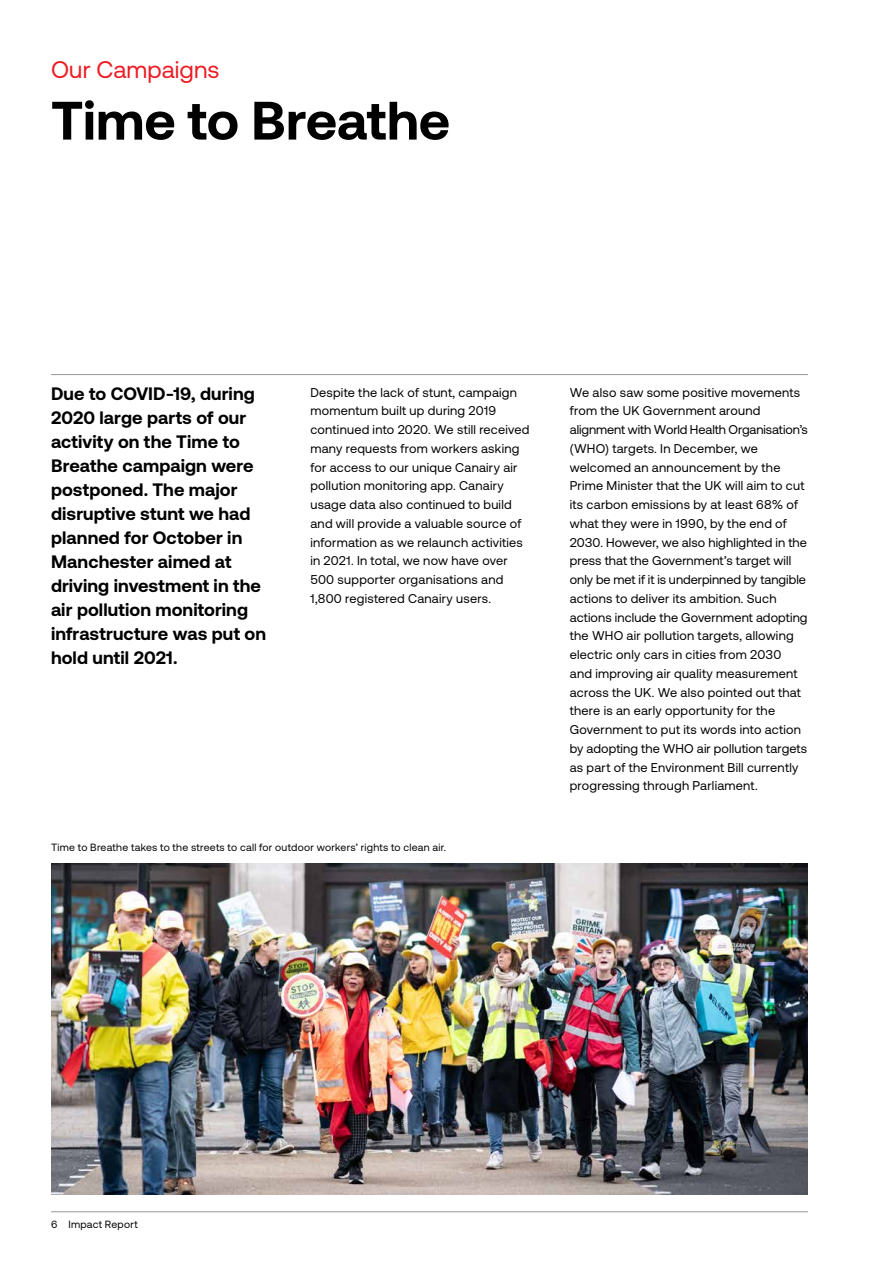
<style>
.page{position:relative;width:893px;height:1263px;background:#fff}
.page>*{position:absolute;margin:0;border:0;box-sizing:border-box;transform-origin:0 0}
.t1{font:700 54px "Aeonik";color:#000}
.t2{font:24px "Aeonik";letter-spacing:.005em;color:#ed1d24}
.t3{font:700 18px/24px "Aeonik";letter-spacing:.005em;color:#000}
.t4{font:12.75px/18.8px "Aeonik";letter-spacing:.015em;color:#000}
.t5{font:10.5px "Aeonik";letter-spacing:.025em;color:#000}
</style>
<div class="page">
<img style="left:51px;top:863px;width:757px;height:332px">
<hr style="left:51px;top:374px;width:757px;height:1px;background:#939598">
<hr style="left:51px;top:1211px;width:757px;height:1px;background:#939598">
<h2 class="t2" style="left:51px;top:56px;width:170px">Our Campaigns</h2>
<h1 class="t1" style="left:51px;top:90px;width:401px">Time to Breathe</h1>
<p class="t3" style="left:51px;top:382px;width:217px">Due to COVID-19, during<br>2020 large parts of our activity on the Time to<br>Breathe campaign were postponed. The major disruptive stunt we had planned for October in<br>Manchester aimed at driving investment in the air pollution monitoring infrastructure was put on hold until 2021.</p>
<p class="t4" style="left:310px;top:383px;width:220px">Despite the lack of stunt, campaign momentum built up during 2019 continued into 2020. We still received many requests from workers asking for access to our unique Canairy air pollution monitoring app. Canairy usage data also continued to build and will provide a valuable source of information as we relaunch activities in 2021. In total, we now have over 500 supporter organisations and 1,800 registered Canairy users.</p>
<p class="t5" style="left:51px;top:841px;width:397px">Time to Breathe takes to the streets to call for outdoor workers’ rights to clean air.</p>
<p class="t4" style="left:570px;top:383px;width:240px">We also saw some positive movements from the UK Government around alignment with World Health Organisation’s (WHO) targets. In December, we welcomed an announcement by the Prime Minister that the UK will aim to cut its carbon emissions by at least 68% of what they were in 1990, by the end of 2030. However, we also highlighted in the press that the Government’s target will only be met if it is underpinned by tangible actions to deliver its ambition. Such actions include the Government adopting the WHO air pollution targets, allowing electric only cars in cities from 2030<br>and improving air quality measurement across the UK. We also pointed out that there is an early opportunity for the Government to put its words into action by adopting the WHO air pollution targets as part of the Environment Bill currently progressing through Parliament.</p>
<p class="t5" style="left:51px;top:1219px;width:88px">6 Impact Report</p>
</div>
